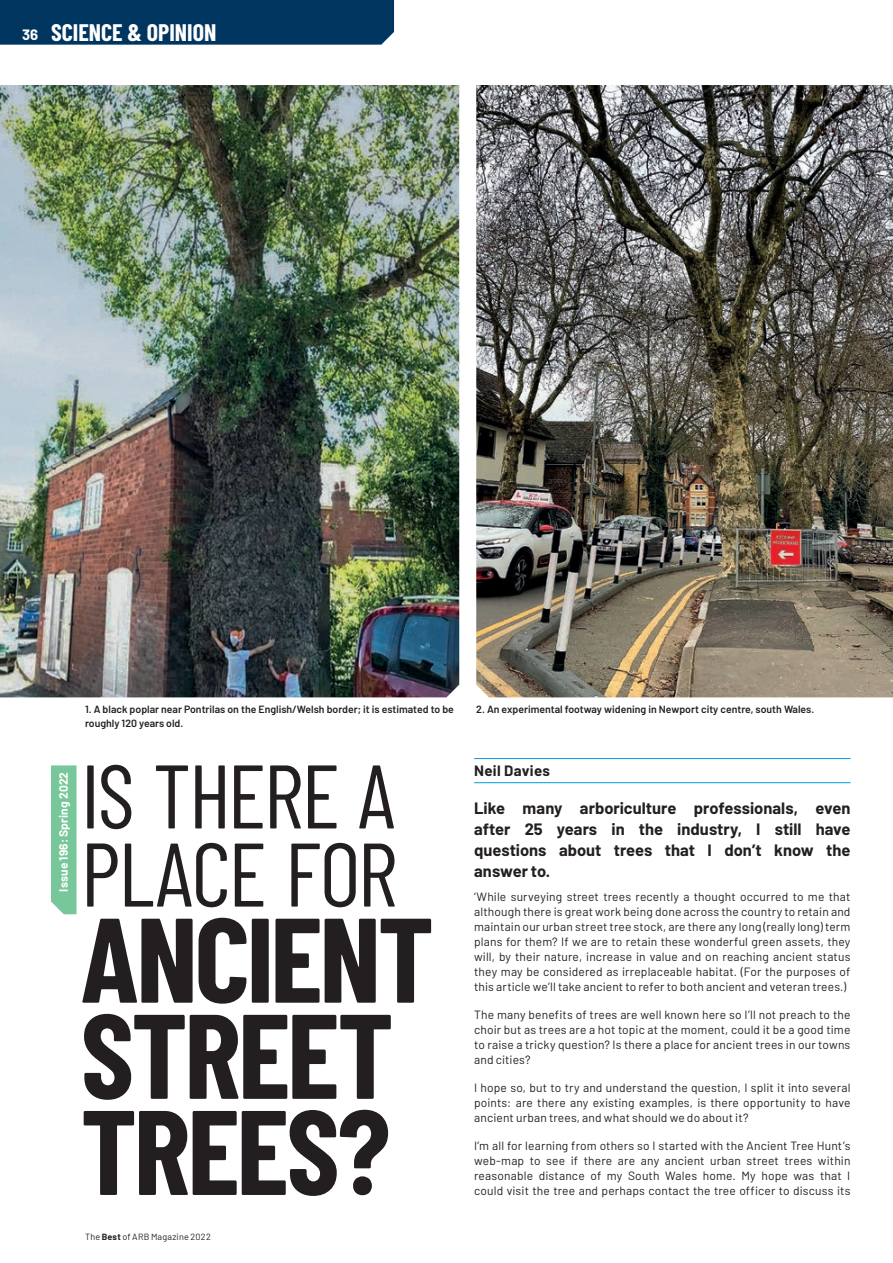
<style>
.page{position:relative;width:893px;height:1263px;background:#fff}
.page>*{position:absolute;margin:0;border:0;box-sizing:border-box;transform-origin:0 0}
.t1{font:700 120px/96.1px "Barlow Condensed";letter-spacing:-.025em;color:#231f20}
.t2{font:90px/78.2px "Barlow Condensed";letter-spacing:-.025em;color:#231f20}
.t3{font:700 24px "Barlow Condensed";color:#fff}
.t4{font:700 16.5px/21px "Barlow";color:#231f20;text-align:justify}
.t5{font:700 15px "Barlow";letter-spacing:.02em;color:#231f20}
.t6{font:12px/15px "Barlow";letter-spacing:.01em;color:#231f20;text-align:justify}
.t7{font:700 12px "Barlow";letter-spacing:.01em;color:#fff}
.t8{font:600 10.5px/13.5px "Barlow";color:#231f20}
.t9{font:9px "Barlow";letter-spacing:.025em;color:#231f20}
.s1{font-family:"Barlow";font-size:15px}
.s2{font-weight:700}
</style>
<div class="page">
<div style="left:0;top:0;width:394px;height:45px;background:#003560"></div>
<hr style="left:474px;top:758px;width:376px;height:1px;background:#069ad9">
<hr style="left:474px;top:782px;width:376px;height:1px;background:#069ad9">
<img style="left:0;top:85px;width:459px;height:612px">
<img style="left:476px;top:85px;width:417px;height:612px">
<div style="left:51px;top:765px;width:26px;height:149px;background:#77c79a"></div>
<h3 class="t3" style="left:22px;top:15px;width:51px"><span class="s1">36</span> SCIENCE</h3>
<h3 class="t3" style="left:128px;top:15px;width:41px">&amp; OPINION</h3>
<p class="t8" style="left:85px;top:702px;width:370px">1. A black poplar near Pontrilas on the English/Welsh border; it is estimated to be roughly 120 years old.</p>
<p class="t8" style="left:476px;top:702px;width:339px">2. An experimental footway widening in Newport city centre, south Wales.</p>
<p class="t7" style="left:55px;top:892px;width:121px;rotate:-90deg">Issue 196: Spring 2022</p>
<h2 class="t2" style="left:81px;top:750px;width:318px">IS THERE A<br>PLACE FOR</h2>
<h1 class="t1" style="left:81px;top:905px;width:355px">ANCIENT<br>STREET<br>TREES?</h1>
<p class="t5" style="left:474px;top:759px;width:77px">Neil Davies</p>
<h3 class="t4" style="left:474px;top:796px;width:378px">Like many arboriculture professionals, even after 25 years in the industry, I still have questions about trees that I don’t know the answer to.</h3>
<p class="t6" style="left:474px;top:888px;width:378px">‘While surveying street trees recently a thought occurred to me that although there is great work being done across the country to retain and maintain our urban street tree stock, are there any long (really long) term plans for them? If we are to retain these wonderful green assets, they will, by their nature, increase in value and on reaching ancient status they may be considered as irreplaceable habitat. (For the purposes of this article we’ll take ancient to refer to both ancient and veteran trees.)</p>
<p class="t6" style="left:474px;top:1006px;width:378px">The many benefits of trees are well known here so I’ll not preach to the choir but as trees are a hot topic at the moment, could it be a good time to raise a tricky question? Is there a place for ancient trees in our towns and cities?</p>
<p class="t6" style="left:474px;top:1079px;width:378px">I hope so, but to try and understand the question, I split it into several points: are there any existing examples, is there opportunity to have ancient urban trees, and what should we do about it?</p>
<p class="t6" style="left:474px;top:1137px;width:378px">I’m all for learning from others so I started with the Ancient Tree Hunt’s web-map to see if there are any ancient urban street trees within reasonable distance of my South Wales home. My hope was that I could visit the tree and perhaps contact the tree officer to discuss its</p>
<p class="t9" style="left:85px;top:1230px;width:127px">The <span class="s2">Best</span> of ARB Magazine 2022</p>
</div>
